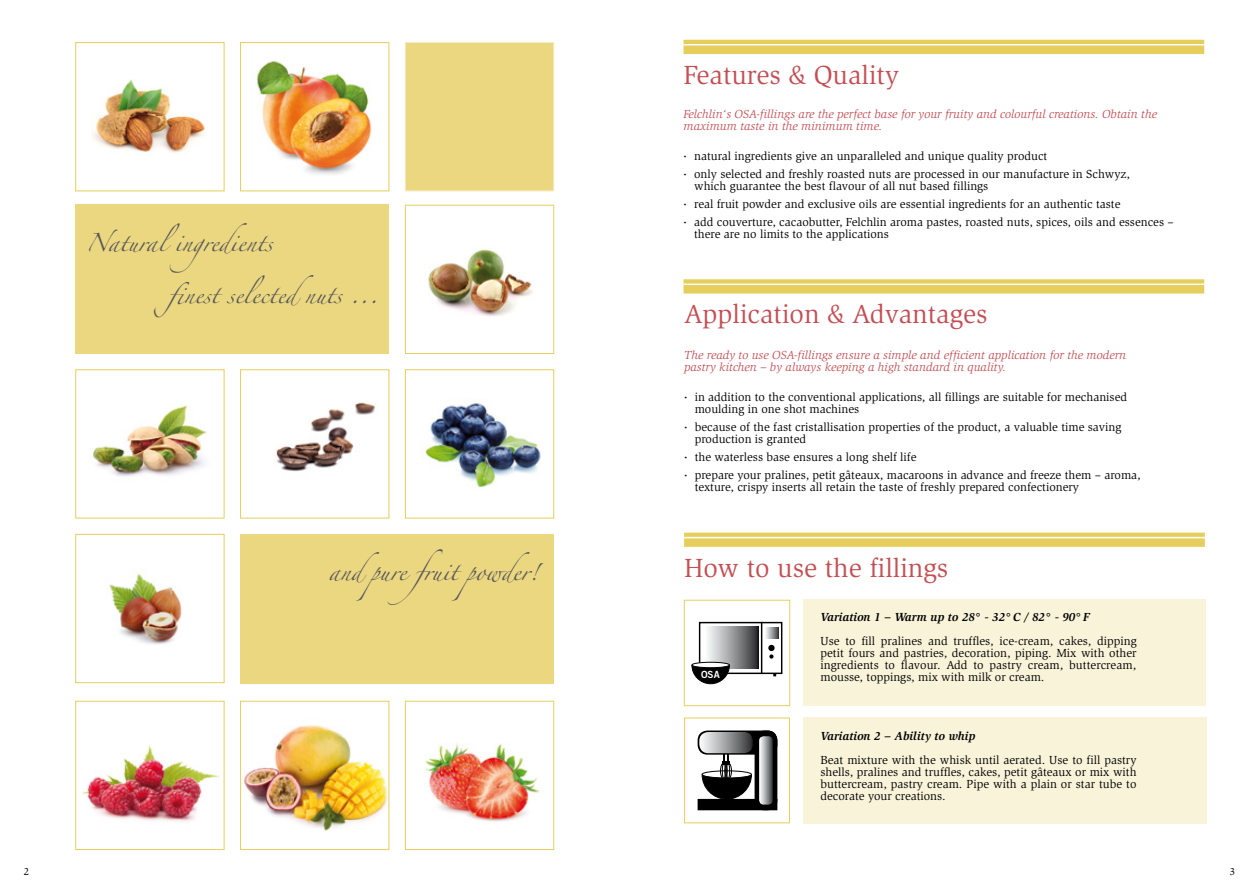
<style>
.page{position:relative;width:1259px;height:893px;background:#fff}
.page>*{position:absolute;margin:0;border:0;box-sizing:border-box;transform-origin:0 0}
.t1{font:27px "Slimbach";color:#c34f54}
.t2{font:16.5px "Zapfino";color:#58585a}
.t3{font:12px/12px "Slimbach";color:#000}
.t4{font:italic 12px/12px "Slimbach";color:#c34f54}
.t5{font:italic 700 12px "Slimbach";color:#000}
.t6{font:10.5px "Slimbach";color:#000}
.t7{font:9.9px "Trade Gothic Bold Two";color:#fff}
.s1{font-family:"Minion Pro";font-size:15px}
</style>
<div class="page">
<div style="left:683px;top:40px;width:521px;height:14px;background:#e6ce5c"></div>
<hr style="left:683px;top:44px;width:522px;height:1px;background:#fff">
<div style="left:803px;top:599px;width:402px;height:107px;background:#f9f3da"></div>
<div style="left:684px;top:600px;width:106px;height:106px;border:1px solid #e6ce5c"></div>
<div style="left:699px;top:622px;width:83px;height:52px;border:1px solid #000"></div>
<hr style="left:761px;top:622px;width:1px;height:52px;background:#000">
<svg style="left:768px;top:645px;width:6px;height:14px"></svg>
<svg style="left:766px;top:628px;width:13px;height:10px"></svg>
<svg style="left:704px;top:627px;width:54px;height:41px;background:#98999a"></svg>
<svg style="left:691px;top:664px;width:39px;height:20px"></svg>
<div style="left:692px;top:662px;width:37px;height:6px;background:#fff;border-radius:50%"></div>
<div style="left:691px;top:662px;width:38px;height:6px;border:1px solid #000;border-radius:50%"></div>
<div style="left:803px;top:717px;width:403px;height:106px;background:#f9f3da"></div>
<div style="left:684px;top:718px;width:105px;height:105px;border:1px solid #e6ce5c"></div>
<div style="left:698px;top:800px;width:78px;height:9px;background:#000"></div>
<div style="left:697px;top:799px;width:80px;height:11px;border:2px solid #000"></div>
<div style="left:755px;top:731px;width:21px;height:78px;background:#000;border-radius:9px"></div>
<div style="left:754px;top:730px;width:23px;height:80px;border:2px solid #000;border-radius:9px"></div>
<div style="left:698px;top:731px;width:78px;height:23px;background:#000;border-radius:9px"></div>
<div style="left:697px;top:730px;width:80px;height:25px;border:2px solid #000;border-radius:9px"></div>
<svg style="left:701px;top:775px;width:51px;height:25px"></svg>
<svg style="left:702px;top:771px;width:49px;height:7px"></svg>
<div style="left:701px;top:770px;width:51px;height:8px;border:1px solid #000;border-radius:50%"></div>
<svg style="left:759px;top:736px;width:14px;height:69px"></svg>
<div style="left:720px;top:763px;width:7px;height:16px;border:1px solid #000;border-radius:50%"></div>
<div style="left:722px;top:763px;width:3px;height:16px;border:1px solid #000;border-radius:50%"></div>
<div style="left:724px;top:763px;width:8px;height:16px;border:1px solid #000;border-radius:50%"></div>
<div style="left:726px;top:763px;width:4px;height:16px;border:1px solid #000;border-radius:50%"></div>
<svg style="left:699px;top:732px;width:54px;height:32px"></svg>
<div style="left:683px;top:279px;width:521px;height:15px;background:#e6ce5c"></div>
<hr style="left:683px;top:284px;width:522px;height:1px;background:#fff">
<svg style="left:684px;top:533px;width:520px;height:14px;background:#e7d063"></svg>
<hr style="left:684px;top:537px;width:521px;height:1px;background:#fff">
<img style="left:92px;top:79px;width:113px;height:74px">
<div style="left:75px;top:42px;width:149px;height:149px;border:1px solid #e6ce5c"></div>
<img style="left:82px;top:745px;width:138px;height:77px">
<div style="left:75px;top:701px;width:149px;height:149px;border:1px solid #e6ce5c"></div>
<img style="left:109px;top:573px;width:73px;height:72px">
<div style="left:75px;top:534px;width:149px;height:149px;border:1px solid #e6ce5c"></div>
<img style="left:93px;top:405px;width:114px;height:72px">
<div style="left:75px;top:369px;width:149px;height:149px;border:1px solid #e6ce5c"></div>
<img style="left:428px;top:249px;width:105px;height:67px">
<div style="left:405px;top:205px;width:149px;height:149px;border:1px solid #e6ce5c"></div>
<img style="left:256px;top:61px;width:116px;height:114px">
<div style="left:240px;top:42px;width:149px;height:149px;border:1px solid #e6ce5c"></div>
<img style="left:244px;top:725px;width:143px;height:106px">
<div style="left:240px;top:701px;width:149px;height:149px;border:1px solid #e6ce5c"></div>
<img style="left:425px;top:743px;width:119px;height:79px">
<div style="left:405px;top:701px;width:149px;height:149px;border:1px solid #e6ce5c"></div>
<img style="left:276px;top:402px;width:100px;height:69px">
<div style="left:240px;top:369px;width:149px;height:149px;border:1px solid #e6ce5c"></div>
<img style="left:425px;top:403px;width:116px;height:85px">
<div style="left:405px;top:369px;width:149px;height:149px;border:1px solid #e6ce5c"></div>
<div style="left:75px;top:205px;width:314px;height:149px;background:#ebd780"></div>
<div style="left:240px;top:534px;width:314px;height:149px;background:#ebd780"></div>
<div style="left:405px;top:42px;width:149px;height:149px;background:#ebd780;border:1px solid #f5ebc3"></div>
<h2 class="t2" style="left:86px;top:236px;width:188px">Naturalingredients</h2>
<h2 class="t2" style="left:169px;top:288px;width:211px">finest selectednuts ...</h2>
<h2 class="t2" style="left:329px;top:565px;width:211px">andpure fruit powder!</h2>
<h1 class="t1" style="left:683px;top:59px;width:217px">Features &amp; Quality</h1>
<p class="t4" style="left:683px;top:108px;width:475px">Felchlin‘s OSA-fillings are the perfect base for your fruity and colourful creations. Obtain the maximum taste in the minimum time.</p>
<p class="t3" style="left:683px;top:147px;width:448px;line-height:18px"><span class="s1">·</span> natural ingredients give an unparalleled and unique quality product<br><span class="s1">·</span> only selected and freshly roasted nuts are processed in our manufacture in Schwyz,</p>
<p class="t3" style="left:683px;top:177px;width:492px;line-height:18px;text-indent:11px">which guarantee the best flavour of all nut based fillings<br><span class="s1">·</span> real fruit powder and exclusive oils are essential ingredients for an authentic taste<br><span class="s1">·</span> add couverture, cacaobutter, Felchlin aroma pastes, roasted nuts, spices, oils and essences –</p>
<p class="t3" style="left:694px;top:228px;width:196px">there are no limits to the applications</p>
<h1 class="t1" style="left:684px;top:299px;width:305px">Application &amp; Advantages</h1>
<p class="t4" style="left:684px;top:349px;width:444px">The ready to use OSA-fillings ensure a simple and efficient application for the modern pastry kitchen – by always keeping a high standard in quality.</p>
<p class="t3" style="left:694px;top:391px;width:434px;text-indent:-11px"><span class="s1">·</span> in addition to the conventional applications, all fillings are suitable for mechanised moulding in one shot machines</p>
<p class="t3" style="left:694px;top:421px;width:428px;text-indent:-11px"><span class="s1">·</span> because of the fast cristallisation properties of the product, a valuable time saving production is granted</p>
<p class="t3" style="left:684px;top:448px;width:458px;line-height:18px"><span class="s1">·</span> the waterless base ensures a long shelf life<br><span class="s1">·</span> prepare your pralines, petit gâteaux, macaroons in advance and freeze them – aroma,</p>
<p class="t3" style="left:694px;top:481px;width:386px">texture, crispy inserts all retain the taste of freshly prepared confectionery</p>
<h1 class="t1" style="left:684px;top:552px;width:266px">How to use the fillings</h1>
<p class="t5" style="left:820px;top:610px;width:271px">Variation 1 – Warm up to 28° - 32°C / 82° - 90°F</p>
<p class="t3" style="left:820px;top:635px;width:318px;text-align:justify">Use to fill pralines and truffles, ice-cream, cakes, dipping petit fours and pastries, decoration, piping. Mix with other ingredients to flavour. Add to pastry cream, buttercream,</p>
<p class="t7" style="left:701px;top:668px;width:20px">OSA</p>
<p class="t3" style="left:820px;top:671px;width:225px">mousse, toppings, mix with milk or cream.</p>
<p class="t5" style="left:820px;top:728px;width:156px">Variation 2 – Ability to whip</p>
<p class="t3" style="left:820px;top:754px;width:317px;text-align:justify">Beat mixture with the whisk until aerated. Use to fill pastry shells, pralines and truffles, cakes, petit gâteaux or mix with buttercream, pastry cream. Pipe with a plain or star tube to decorate your creations.</p>
<p class="t6" style="left:24px;top:866px;width:7px">2</p>
<p class="t6" style="left:1229px;top:866px;width:7px">3</p>
</div>
